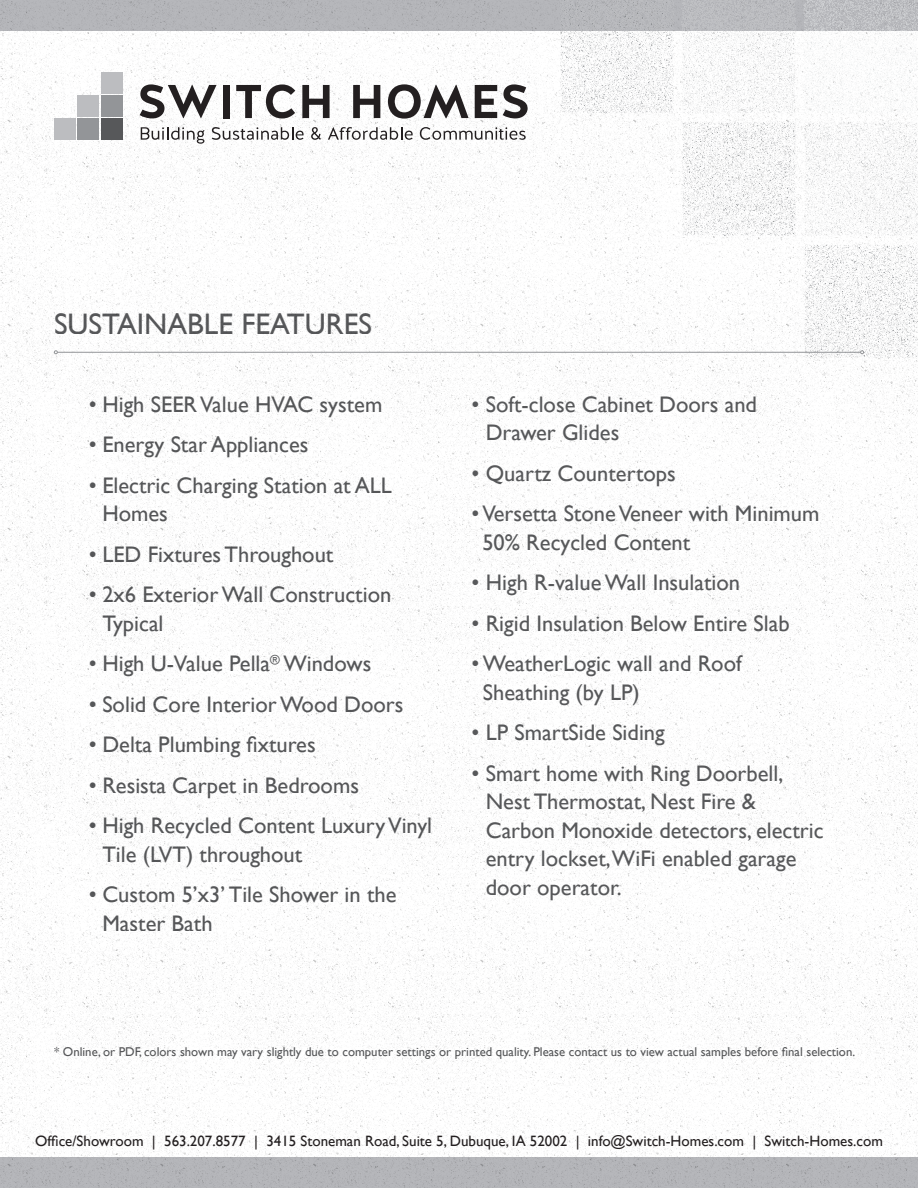
<style>
.page{position:relative;width:918px;height:1188px;background:#fff}
.page>*{position:absolute;margin:0;border:0;box-sizing:border-box;transform-origin:0 0}
.t1{font:29.7px "Gill Sans";color:#57585a}
.t2{font:22.5px/28.5px "Gill Sans";color:#57585a}
.t3{font:15px "Gill Sans";color:#231f20}
.t4{font:12.75px "Gill Sans";color:#57585a}
</style>
<div class="page">
<img style="left:0;top:31px;width:918px;height:1126px">
<div style="left:0;top:0;width:918px;height:31px;background:#b6b7bb"></div>
<img style="left:559px;top:0;width:359px;height:358px">
<div style="left:0;top:1157px;width:918px;height:31px;background:#b6b7bb"></div>
<hr style="left:57px;top:352px;width:804px;height:1px;background:#939598">
<svg style="left:860px;top:350px;width:4px;height:4px"></svg>
<svg style="left:54px;top:350px;width:4px;height:4px"></svg>
<div style="left:101px;top:72px;width:22px;height:22px;background:#bcbdc0"></div>
<div style="left:78px;top:95px;width:21px;height:21px;background:#bcbdc0"></div>
<div style="left:101px;top:95px;width:22px;height:21px;background:#939598"></div>
<div style="left:54px;top:118px;width:21px;height:21px;background:#bcbdc0"></div>
<div style="left:78px;top:118px;width:21px;height:21px;background:#939598"></div>
<div style="left:101px;top:118px;width:22px;height:21px;background:#57585a"></div>
<svg style="left:140px;top:84px;width:77px;height:34px"></svg>
<div style="left:223px;top:85px;width:6px;height:33px;background:#231f20"></div>
<svg style="left:236px;top:84px;width:59px;height:34px"></svg>
<svg style="left:302px;top:85px;width:28px;height:33px"></svg>
<svg style="left:353px;top:85px;width:27px;height:33px"></svg>
<svg style="left:388px;top:84px;width:81px;height:35px"></svg>
<svg style="left:475px;top:85px;width:22px;height:33px"></svg>
<svg style="left:503px;top:84px;width:25px;height:34px"></svg>
<svg style="left:141px;top:127px;width:64px;height:17px"></svg>
<svg style="left:212px;top:127px;width:92px;height:13px"></svg>
<svg style="left:311px;top:127px;width:10px;height:13px"></svg>
<svg style="left:328px;top:127px;width:85px;height:13px"></svg>
<svg style="left:420px;top:127px;width:106px;height:13px"></svg>
<h1 class="t1" style="left:54px;top:306px;width:320px">SUSTAINABLE FEATURES</h1>
<p class="t2" style="left:88px;top:389px;width:296px">• High SEER Value HVAC system</p>
<p class="t2" style="left:88px;top:430px;width:222px">• Energy Star Appliances</p>
<p class="t2" style="left:102px;top:470px;width:291px;text-indent:-14px">• Electric Charging Station at ALL<br>Homes</p>
<p class="t2" style="left:88px;top:539px;width:247px">• LED Fixtures Throughout</p>
<p class="t2" style="left:102px;top:580px;width:291px;text-indent:-14px">• 2x6 Exterior Wall Construction<br>Typical</p>
<p class="t2" style="left:88px;top:649px;width:285px">• High U-Value Pella<sup>®</sup> Windows</p>
<p class="t2" style="left:88px;top:689px;width:317px">• Solid Core Interior Wood Doors</p>
<p class="t2" style="left:88px;top:730px;width:229px">• Delta Plumbing fixtures</p>
<p class="t2" style="left:88px;top:770px;width:272px">• Resista Carpet in Bedrooms</p>
<p class="t2" style="left:102px;top:811px;width:331px;text-indent:-14px">• High Recycled Content Luxury Vinyl<br>Tile (LVT) throughout</p>
<p class="t2" style="left:102px;top:880px;width:296px;text-indent:-14px">• Custom 5’x3’ Tile Shower in the<br>Master Bath</p>
<p class="t2" style="left:486px;top:389px;width:273px;text-indent:-14px">• Soft-close Cabinet Doors and<br>Drawer Glides</p>
<p class="t2" style="left:472px;top:458px;width:206px">• Quartz Countertops</p>
<p class="t2" style="left:482px;top:499px;width:339px;text-indent:-11px">• Versetta Stone Veneer with Minimum<br>50% Recycled Content</p>
<p class="t2" style="left:472px;top:568px;width:270px">• High R-value Wall Insulation</p>
<p class="t2" style="left:472px;top:608px;width:320px">• Rigid Insulation Below Entire Slab</p>
<p class="t2" style="left:483px;top:649px;width:260px;text-indent:-11px">• WeatherLogic wall and Roof<br>Sheathing (by LP)</p>
<p class="t2" style="left:472px;top:718px;width:195px">• LP SmartSide Siding</p>
<p class="t2" style="left:486px;top:758px;width:339px;text-indent:-14px">• Smart home with Ring Doorbell,<br>Nest Thermostat, Nest Fire &amp;<br>Carbon Monoxide detectors, electric entry lockset,WiFi enabled garage door operator.</p>
<p class="t4" style="left:54px;top:1044px;width:803px">* Online, or PDF, colors shown may vary slightly due to computer settings or printed quality. Please contact us to view actual samples before final selection.</p>
<p class="t3" style="left:35px;top:1132px;width:849px">Office/Showroom | 563.207.8577 | 3415 Stoneman Road, Suite 5, Dubuque, IA 52002 | info@Switch-Homes.com | Switch-Homes.com</p>
</div>
